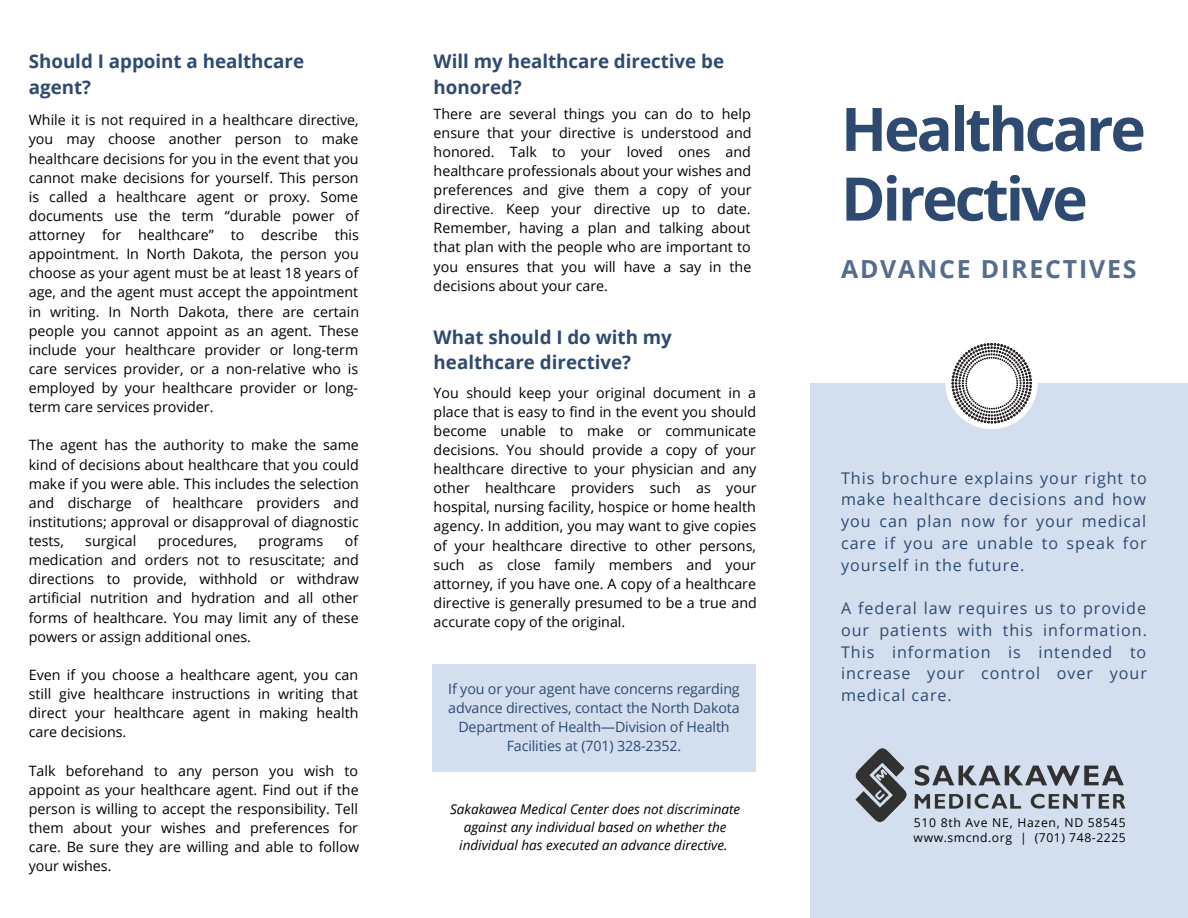
<style>
.page{position:relative;width:1188px;height:918px;background:#fff}
.page>*{position:absolute;margin:0;border:0;box-sizing:border-box;transform-origin:0 0}
.t1{font:700 60.15px "Open Sans";letter-spacing:-.05em;color:#2e4a70}
.t2{font:700 24.9px "Open Sans";letter-spacing:.075em;color:#556c8b}
.t3{font:700 18.75px/25.8px "Open Sans";color:#2e4a70}
.t4{font:16.05px/21.8px "Open Sans";letter-spacing:.06em;color:#2e4a70;text-align:justify}
.t5{font:14.25px/19.2px "Open Sans";color:#000;text-align:justify}
.t6{font:14.25px/19.2px "Open Sans";letter-spacing:-.01em;color:#2e4a70;text-align:center}
.t7{font:italic 13.5px/18px "Open Sans";color:#000;text-align:center}
.t8{font:12.15px "Open Sans";letter-spacing:.06em;color:#000}
</style>
<div class="page">
<div style="left:810px;top:383px;width:378px;height:535px;background:#d3dfef"></div>
<div style="left:945px;top:337px;width:93px;height:92px;background:#fff;border-radius:50%"></div>
<div style="left:432px;top:664px;width:324px;height:108px;background:#d3dfef"></div>
<img style="left:855px;top:748px;width:271px;height:75px">
<svg style="left:952px;top:343px;width:80px;height:80px"></svg>
<p class="t3" style="left:29px;top:48px;width:277px">Should I appoint a healthcare agent?</p>
<p class="t3" style="left:434px;top:48px;width:292px">Will my healthcare directive be honored?</p>
<p class="t5" style="left:434px;top:103px;width:319px">There are several things you can do to help ensure that your directive is understood and honored. Talk to your loved ones and healthcare professionals about your wishes and preferences and give them a copy of your directive. Keep your directive up to date.<br>Remember, having a plan and talking about that plan with the people who are important to you ensures that you will have a say in the decisions about your care.</p>
<p class="t3" style="left:434px;top:323px;width:240px">What should I do with my healthcare directive?</p>
<p class="t5" style="left:434px;top:382px;width:325px">You should keep your original document in a place that is easy to find in the event you should become unable to make or communicate decisions. You should provide a copy of your healthcare directive to your physician and any other healthcare providers such as your hospital, nursing facility, hospice or home health agency. In addition, you may want to give copies of your healthcare directive to other persons, such as close family members and your attorney, if you have one. A copy of a healthcare directive is generally presumed to be a true and accurate copy of the original.</p>
<p class="t5" style="left:29px;top:110px;width:332px">While it is not required in a healthcare directive, you may choose another person to make healthcare decisions for you in the event that you cannot make decisions for yourself. This person is called a healthcare agent or proxy. Some documents use the term “durable power of attorney for healthcare” to describe this appointment. In North Dakota, the person you choose as your agent must be at least 18 years of age, and the agent must accept the appointment in writing. In North Dakota, there are certain people you cannot appoint as an agent. These include your healthcare provider or long-term care services provider, or a non-relative who is employed by your healthcare provider or long&shy;term care services provider.</p>
<p class="t5" style="left:29px;top:435px;width:332px">The agent has the authority to make the same kind of decisions about healthcare that you could make if you were able. This includes the selection and discharge of healthcare providers and institutions; approval or disapproval of diagnostic tests,</p>
<p class="t5" style="left:29px;top:531px;width:332px;text-indent:316px">of medication and orders not to resuscitate; and directions to provide, withhold or withdraw artificial nutrition and hydration and all other forms of healthcare. You may limit any of these powers or assign additional ones.</p>
<p class="t5" style="left:29px;top:665px;width:331px">Even if you choose a healthcare agent, you can still give healthcare instructions in writing that direct your healthcare agent in making health care decisions.</p>
<p class="t5" style="left:29px;top:760px;width:332px">Talk beforehand to any person you wish to appoint as your healthcare agent. Find out if the person is willing to accept the responsibility. Tell them about your wishes and preferences for care. Be sure they are willing and able to follow your wishes.</p>
<p class="t5" style="left:85px;top:531px;width:53px">surgical</p>
<p class="t5" style="left:158px;top:531px;width:81px">procedures,</p>
<p class="t5" style="left:259px;top:531px;width:66px">programs</p>
<p class="t6" style="left:448px;top:679px;width:293px">If you or your agent have concerns regarding advance directives, contact the North Dakota Department of Health—Division of Health Facilities at (701) 328-2352.</p>
<p class="t7" style="left:450px;top:799px;width:292px">Sakakawea Medical Center does not discriminate against any individual based on whether the individual has executed an advance directive.</p>
<p class="t1" style="left:841px;top:87px;width:306px">Healthcare</p>
<p class="t1" style="left:841px;top:156px;width:248px">Directive</p>
<p class="t2" style="left:841px;top:251px;width:297px">ADVANCE DIRECTIVES</p>
<p class="t4" style="left:841px;top:467px;width:307px">This brochure explains your right to make healthcare decisions and how you can plan now for your medical care if you are unable to speak for yourself in the future.</p>
<p class="t4" style="left:841px;top:597px;width:307px">A federal law requires us to provide our patients with this information.<br>This information is intended to increase your control over your medical care.</p>
<p class="t8" style="left:914px;top:814px;width:213px">510 8th Ave NE, Hazen, ND 58545</p>
<p class="t8" style="left:914px;top:829px;width:214px">www.smcnd.org | (701) 748-2225</p>
</div>
